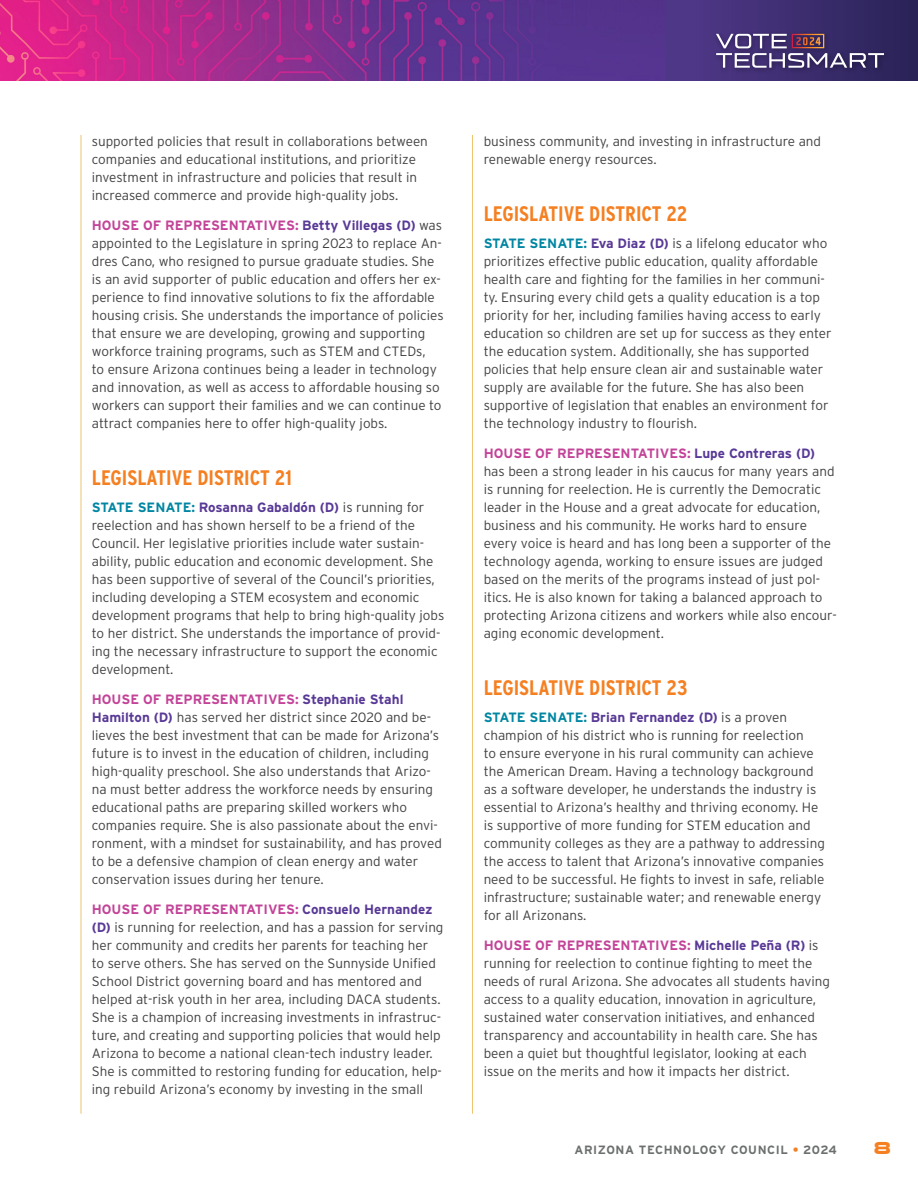
<style>
.page{position:relative;width:918px;height:1188px;background:#fff}
.page>*{position:absolute;margin:0;border:0;box-sizing:border-box;transform-origin:0 0}
.Legislative_District{font:700 21px "Interstate Condensed";color:#f58022}
.t1{font:18px "Ethnocentric Rg";color:#f58022}
.Body_-_2_3_Paragraph_Spacing{font:300 13.5px/18px "Interstate";color:#414042}
.t2{font:700 12px "Interstate";letter-spacing:.05em;color:#6c6f6f}
.s1{font-weight:700;color:#c34398}
.s2{font-weight:700;color:#583996}
.s3{font-weight:700;color:#0086a2}
.s4{color:#f58022}
</style>
<div class="page">
<hr style="left:81px;top:135px;width:1px;height:979px;background:#edc472">
<hr style="left:472px;top:135px;width:1px;height:979px;background:#edc472">
<svg style="left:665px;top:0;width:253px;height:81px;background:#3e2e72"></svg>
<img style="left:0;top:0;width:665px;height:81px">
<div style="left:713px;top:30px;width:177px;height:44px;background:#000;opacity:.4"></div>
<svg style="left:716px;top:34px;width:168px;height:34px;background:#645582"></svg>
<p class="Body_-_2_3_Paragraph_Spacing" style="left:92px;top:132px;width:338px">supported policies that result in collaborations between companies and educational institutions, and prioritize investment in infrastructure and policies that result in increased commerce and provide high-quality jobs.</p>
<p class="Body_-_2_3_Paragraph_Spacing" style="left:92px;top:216px;width:353px"><span class="s1">HOUSE OF REPRESENTATIVES:</span> <span class="s2">Betty Villegas (D)</span> was appointed to the Legislature in spring 2023 to replace An&shy;dres Cano, who resigned to pursue graduate studies. She is an avid supporter of public education and offers her ex&shy;perience to find innovative solutions to fix the affordable housing crisis. She understands the importance of policies that ensure we are developing, growing and supporting workforce training programs, such as STEM and CTEDs,<br>to ensure Arizona continues being a leader in technology and innovation, as well as access to affordable housing so workers can support their families and we can continue to attract companies here to offer high-quality jobs.</p>
<p class="Legislative_District" style="left:92px;top:466px;width:202px">LEGISLATIVE DISTRICT 21</p>
<p class="Body_-_2_3_Paragraph_Spacing" style="left:92px;top:498px;width:354px"><span class="s3">STATE SENATE:</span> <span class="s2">Rosanna Gabaldón (D)</span> is running for reelection and has shown herself to be a friend of the Council. Her legislative priorities include water sustain&shy;ability, public education and economic development. She has been supportive of several of the Council’s priorities, including developing a STEM ecosystem and economic development programs that help to bring high-quality jobs to her district. She understands the importance of provid&shy;ing the necessary infrastructure to support the economic development.</p>
<p class="Body_-_2_3_Paragraph_Spacing" style="left:92px;top:690px;width:352px"><span class="s1">HOUSE OF REPRESENTATIVES:</span> <span class="s2">Stephanie Stahl Hamilton (D)</span> has served her district since 2020 and be&shy;lieves the best investment that can be made for Arizona’s future is to invest in the education of children, including high-quality preschool. She also understands that Arizo&shy;na must better address the workforce needs by ensuring educational paths are preparing skilled workers who companies require. She is also passionate about the envi&shy;ronment, with a mindset for sustainability, and has proved to be a defensive champion of clean energy and water conservation issues during her tenure.</p>
<p class="Body_-_2_3_Paragraph_Spacing" style="left:92px;top:900px;width:353px"><span class="s1">HOUSE OF REPRESENTATIVES:</span> <span class="s2">Consuelo Hernandez (D)</span> is running for reelection, and has a passion for serving her community and credits her parents for teaching her to serve others. She has served on the Sunnyside Unified School District governing board and has mentored and helped at-risk youth in her area, including DACA students.<br>She is a champion of increasing investments in infrastruc&shy;ture, and creating and supporting policies that would help Arizona to become a national clean-tech industry leader.<br>She is committed to restoring funding for education, help&shy;ing rebuild Arizona’s economy by investing in the small</p>
<p class="Body_-_2_3_Paragraph_Spacing" style="left:484px;top:132px;width:339px">business community, and investing in infrastructure and renewable energy resources.</p>
<p class="Legislative_District" style="left:484px;top:202px;width:206px">LEGISLATIVE DISTRICT 22</p>
<p class="Body_-_2_3_Paragraph_Spacing" style="left:484px;top:234px;width:349px"><span class="s3">STATE SENATE:</span> <span class="s2">Eva Diaz (D)</span> is a lifelong educator who prioritizes effective public education, quality affordable health care and fighting for the families in her communi&shy;ty. Ensuring every child gets a quality education is a top priority for her, including families having access to early education so children are set up for success as they enter the education system. Additionally, she has supported policies that help ensure clean air and sustainable water supply are available for the future. She has also been supportive of legislation that enables an environment for the technology industry to flourish.</p>
<p class="Body_-_2_3_Paragraph_Spacing" style="left:484px;top:444px;width:355px"><span class="s1">HOUSE OF REPRESENTATIVES:</span> <span class="s2">Lupe Contreras (D) </span>has been a strong leader in his caucus for many years and is running for reelection. He is currently the Democratic leader in the House and a great advocate for education, business and his community. He works hard to ensure every voice is heard and has long been a supporter of the technology agenda, working to ensure issues are judged based on the merits of the programs instead of just pol&shy;itics. He is also known for taking a balanced approach to protecting Arizona citizens and workers while also encour&shy;aging economic development.</p>
<p class="Legislative_District" style="left:484px;top:676px;width:206px">LEGISLATIVE DISTRICT 23</p>
<p class="Body_-_2_3_Paragraph_Spacing" style="left:484px;top:708px;width:343px"><span class="s3">STATE SENATE:</span> <span class="s2">Brian Fernandez (D)</span> is a proven champion of his district who is running for reelection<br>to ensure everyone in his rural community can achieve the American Dream. Having a technology background as a software developer, he understands the industry is essential to Arizona’s healthy and thriving economy. He is supportive of more funding for STEM education and community colleges as they are a pathway to addressing the access to talent that Arizona’s innovative companies need to be successful. He fights to invest in safe, reliable infrastructure; sustainable water; and renewable energy for all Arizonans.</p>
<p class="Body_-_2_3_Paragraph_Spacing" style="left:484px;top:936px;width:348px"><span class="s1">HOUSE OF REPRESENTATIVES:</span> <span class="s2">Michelle Peña (R)</span> is running for reelection to continue fighting to meet the needs of rural Arizona. She advocates all students having access to a quality education, innovation in agriculture, sustained water conservation initiatives, and enhanced transparency and accountability in health care. She has been a quiet but thoughtful legislator, looking at each issue on the merits and how it impacts her district.</p>
<p class="t2" style="left:574px;top:1143px;width:264px">ARIZONA TECHNOLOGY COUNCIL <span class="s4">•</span> 2024</p>
<h2 class="t1" style="left:874px;top:1137px;width:19px">8</h2>
</div>
